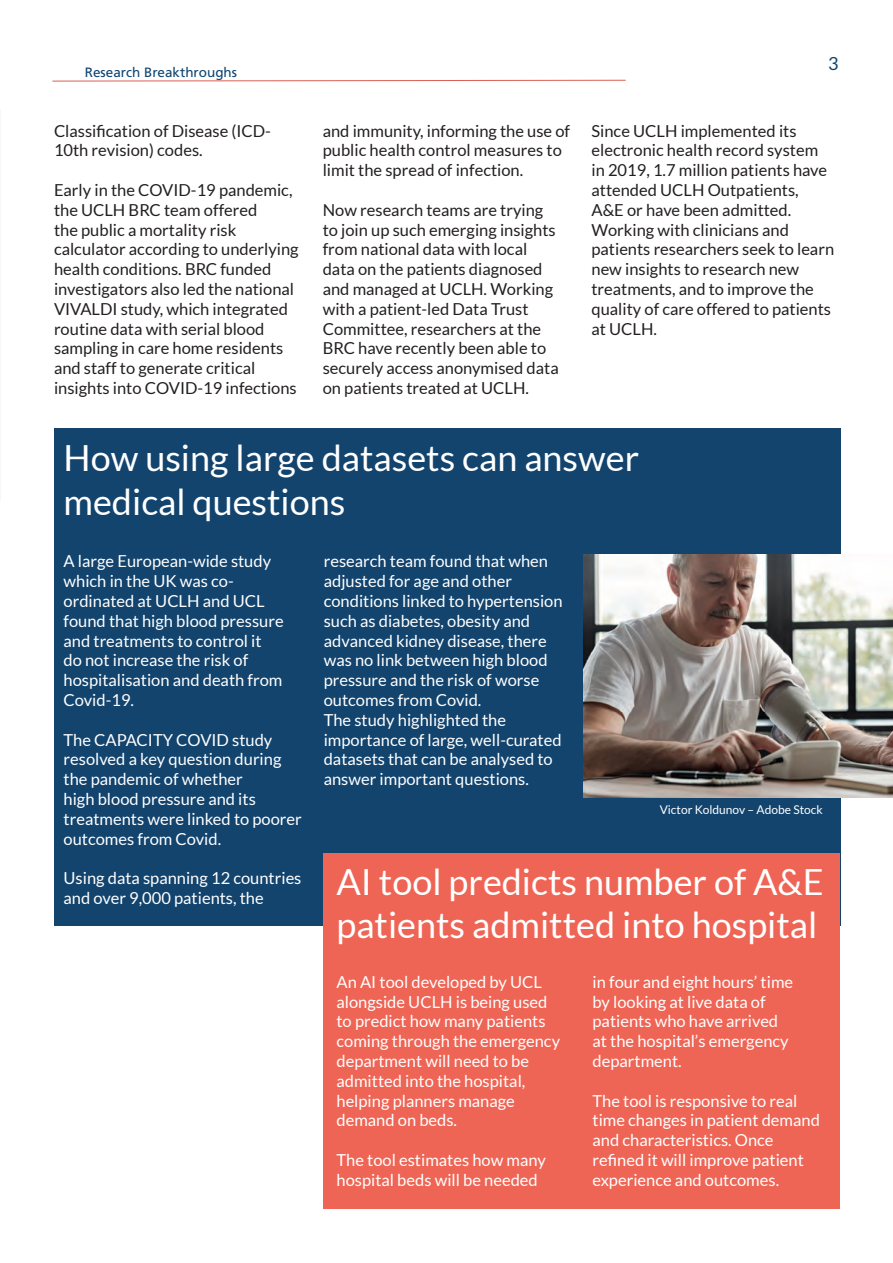
<style>
.page{position:relative;width:893px;height:1263px;background:#fff}
.page>*{position:absolute;margin:0;border:0;box-sizing:border-box;transform-origin:0 0}
.Heading_1_-_white{font:36px/43.2px "Lato";color:#fff}
.t1{font:18px "Lato";color:#0b446f}
.Body_text_-_inside_w{font:16.5px/19.8px "Lato";color:#fff}
.t2{font:16.5px/19.8px "Lato";color:#231f20}
.t3{font:13.5px "Frutiger LT Pro";color:#0e4472}
.Photo_credit{font:12px "Lato";color:#fff}
</style>
<div class="page">
<div style="left:54px;top:428px;width:786px;height:498px;background:#13446e"></div>
<img style="left:584px;top:554px;width:309px;height:244px">
<div style="left:324px;top:853px;width:516px;height:356px;background:#ef6555"></div>
<svg style="left:52px;top:80px;width:574px;height:2px"></svg>
<p class="t3" style="left:85px;top:64px;width:154px">Research Breakthroughs</p>
<p class="t2" style="left:54px;top:121px;width:219px">Classification of Disease (ICD-<br>10th revision) codes.</p>
<p class="t2" style="left:54px;top:180px;width:246px">Early in the COVID-19 pandemic, the UCLH BRC team offered<br>the public a mortality risk calculator according to underlying health conditions. BRC funded investigators also led the national<br>VIVALDI study, which integrated routine data with serial blood sampling in care home residents and staff to generate critical insights into COVID-19 infections</p>
<p class="t1" style="left:828px;top:53px;width:12px">3</p>
<p class="t2" style="left:323px;top:121px;width:249px">and immunity, informing the use of public health control measures to limit the spread of infection.</p>
<p class="t2" style="left:323px;top:200px;width:237px">Now research teams are trying to join up such emerging insights from national data with local data on the patients diagnosed and managed at UCLH. Working with a patient-led Data Trust<br>Committee, researchers at the<br>BRC have recently been able to securely access anonymised data on patients treated at UCLH.</p>
<p class="t2" style="left:591px;top:121px;width:244px">Since UCLH implemented its electronic health record system in 2019, 1.7 million patients have attended UCLH Outpatients,<br>A&amp;E or have been admitted.<br>Working with clinicians and patients researchers seek to learn new insights to research new treatments, and to improve the quality of care offered to patients at UCLH.</p>
<p class="Heading_1_-_white" style="left:64px;top:436px;width:577px">How using large datasets can answer medical questions</p>
<p class="Body_text_-_inside_w" style="left:64px;top:551px;width:222px">A large European-wide study which in the UK was co&shy;ordinated at UCLH and UCL found that high blood pressure and treatments to control it do not increase the risk of hospitalisation and death from<br>Covid-19.</p>
<p class="Body_text_-_inside_w" style="left:64px;top:730px;width:240px">The CAPACITY COVID study resolved a key question during the pandemic of whether<br>high blood pressure and its treatments were linked to poorer outcomes from Covid.</p>
<p class="Body_text_-_inside_w" style="left:64px;top:868px;width:239px">Using data spanning 12 countries and over 9,000 patients, the</p>
<p class="Body_text_-_inside_w" style="left:324px;top:551px;width:240px">research team found that when adjusted for age and other conditions linked to hypertension such as diabetes, obesity and advanced kidney disease, there was no link between high blood pressure and the risk of worse outcomes from Covid.</p>
<p class="Body_text_-_inside_w" style="left:324px;top:710px;width:239px">The study highlighted the importance of large, well-curated datasets that can be analysed to answer important questions.</p>
<p class="Photo_credit" style="left:660px;top:803px;width:165px">Victor Koldunov – Adobe Stock</p>
<p class="Heading_1_-_white" style="left:336px;top:860px;width:489px">AI tool predicts number of A&amp;E patients admitted into hospital</p>
<p class="Body_text_-_inside_w" style="left:336px;top:972px;width:225px">An AI tool developed by UCL alongside UCLH is being used to predict how many patients coming through the emergency department will need to be admitted into the hospital, helping planners manage demand on beds.</p>
<p class="Body_text_-_inside_w" style="left:336px;top:1150px;width:211px">The tool estimates how many hospital beds will be needed</p>
<p class="Body_text_-_inside_w" style="left:592px;top:972px;width:202px">in four and eight hours’ time by looking at live data of patients who have arrived at the hospital’s emergency department.</p>
<p class="Body_text_-_inside_w" style="left:592px;top:1090px;width:229px">The tool is responsive to real time changes in patient demand and characteristics. Once refined it will improve patient experience and outcomes.</p>
</div>
